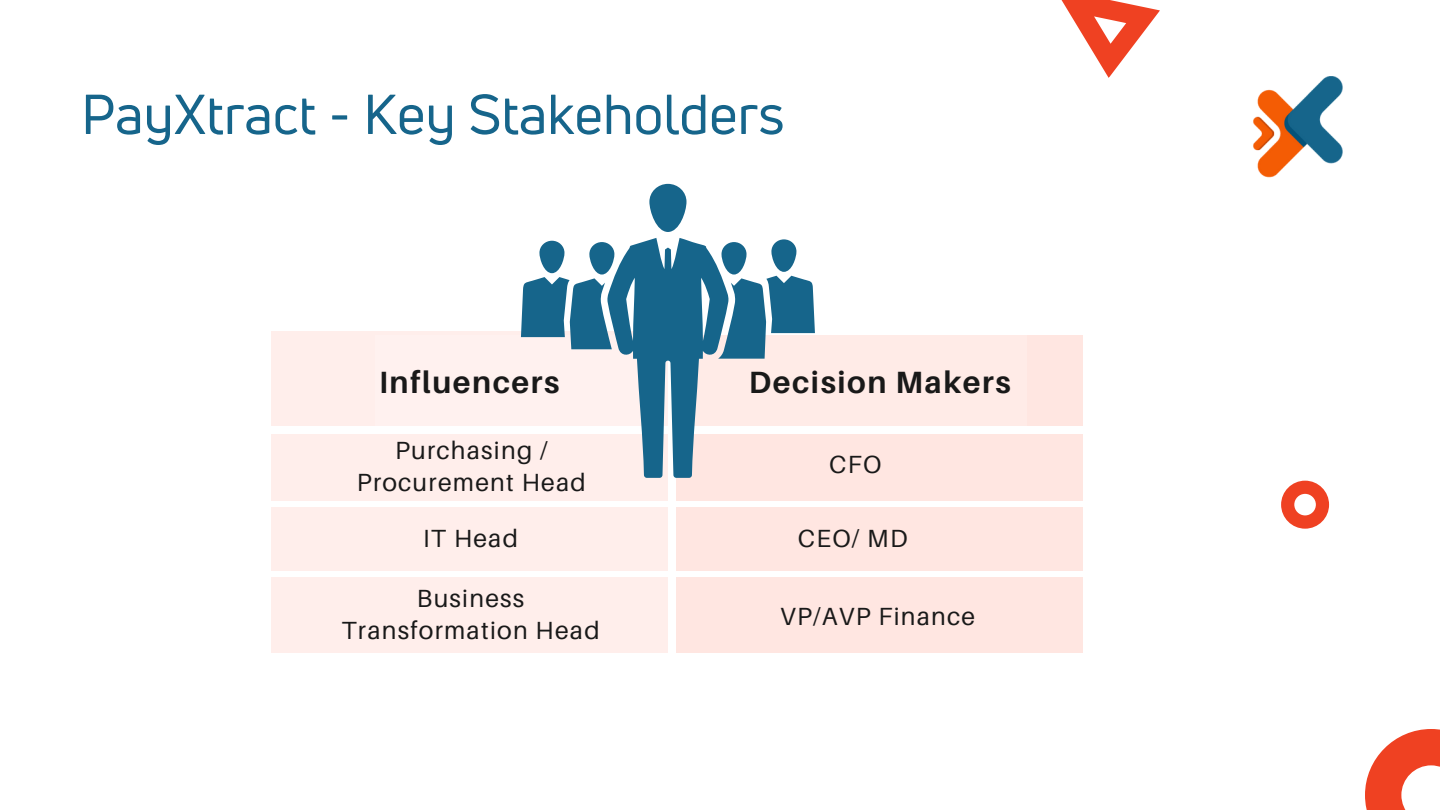
<style>
.page{position:relative;width:1440px;height:810px;background:#fff}
.page>*{position:absolute;margin:0;border:0;box-sizing:border-box;transform-origin:0 0}
.t1{font:55px "Uni Neue";color:#16658b}
.t2{font:700 30.8px "Aileron";letter-spacing:.05em;color:#191919}
.t3{font:24.8px/31.9px "Aileron";letter-spacing:.05em;color:#191919;text-align:center}
</style>
<div class="page">
<svg style="left:1281px;top:481px;width:48px;height:48px"></svg>
<svg style="left:1365px;top:729px;width:75px;height:81px;fill:#ef4122"></svg>
<svg style="left:1061px;top:0;width:99px;height:78px"></svg>
<img style="left:1253px;top:77px;width:90px;height:101px">
<div style="left:271px;top:331px;width:396px;height:321px;background:#ffeeeb"></div>
<div style="left:677px;top:335px;width:406px;height:318px;background:#ffe6e1"></div>
<div style="left:271px;top:501px;width:812px;height:5px;background:#fff"></div>
<div style="left:375px;top:335px;width:652px;height:94px;background:#ffebe7"></div>
<div style="left:271px;top:426px;width:812px;height:7px;background:#fff"></div>
<div style="left:271px;top:571px;width:812px;height:5px;background:#fff"></div>
<svg style="left:521px;top:184px;width:294px;height:294px"></svg>
<h1 class="t1" style="left:81px;top:76px;width:705px">PayXtract - Key Stakeholders</h1>
<p class="t2" style="left:379px;top:363px;width:182px">Influencers</p>
<p class="t2" style="left:749px;top:363px;width:263px">Decision Makers</p>
<p class="t3" style="left:357px;top:434px;width:230px">Purchasing /<br>Procurement Head</p>
<p class="t3" style="left:829px;top:448px;width:54px">CFO</p>
<p class="t3" style="left:423px;top:522px;width:96px">IT Head</p>
<p class="t3" style="left:798px;top:522px;width:111px">CEO/ MD</p>
<p class="t3" style="left:342px;top:582px;width:260px">Business<br>Transformation Head</p>
<p class="t3" style="left:780px;top:600px;width:196px">VP/AVP Finance</p>
</div>
